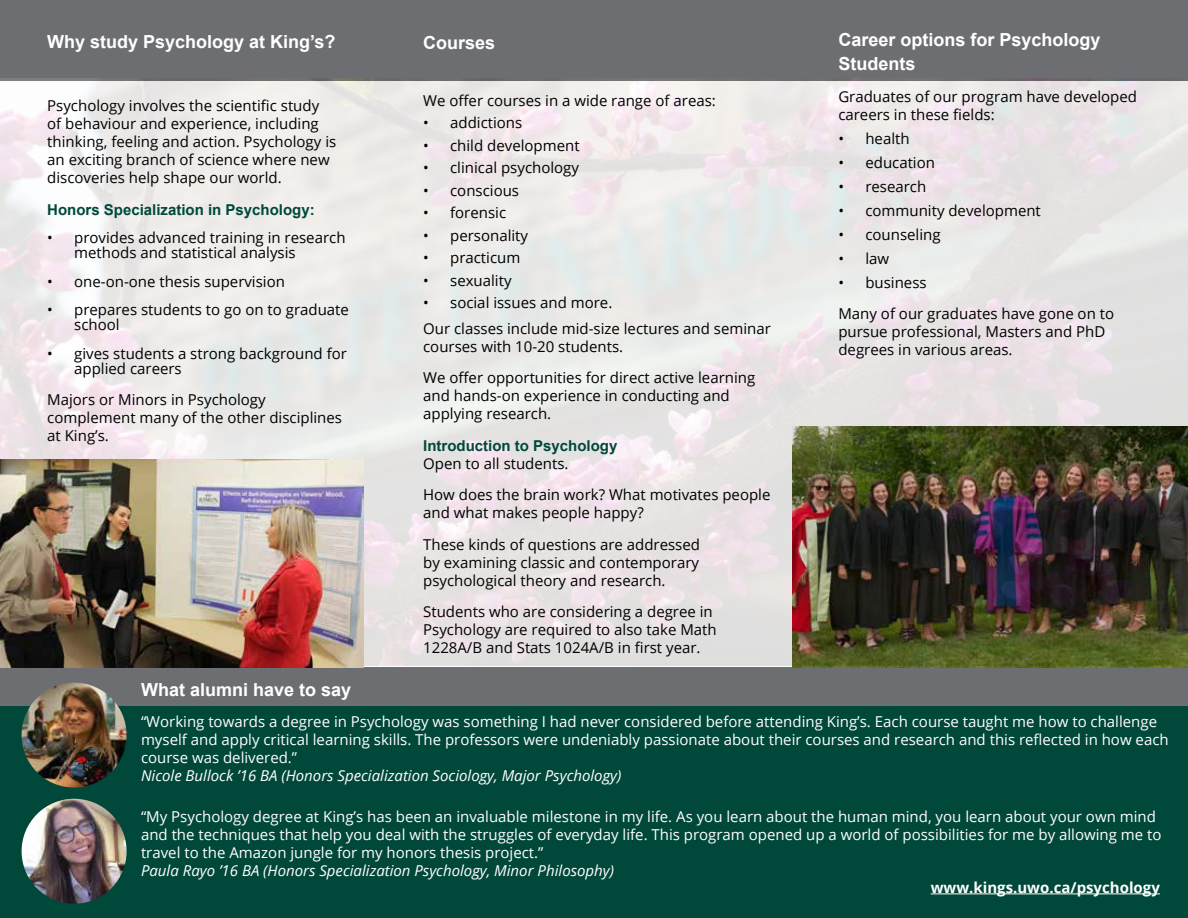
<style>
.page{position:relative;width:1188px;height:918px;background:#fff}
.page>*{position:absolute;margin:0;border:0;box-sizing:border-box;transform-origin:0 0}
.t1{font:700 18px/24px "Arial";color:#fff}
.t2{font:15px/18px "Open Sans";color:#000}
.t3{font:15px/18px "Open Sans";color:#fff}
.t4{font:italic 15px "Open Sans";color:#fff}
.t5{font:700 15px "Arial";color:#00483a}
.t6{font:700 15px "Open Sans";color:#fff}
</style>
<div class="page">
<div style="left:0;top:667px;width:1188px;height:251px;background:#00483a"></div>
<div style="left:0;top:0;width:1188px;height:81px;background:#6d6e71"></div>
<div style="left:0;top:667px;width:1188px;height:39px;background:#6d6e71"></div>
<img style="left:0;top:79px;width:1188px;height:586px">
<img style="left:22px;top:799px;width:105px;height:105px;border-radius:52px">
<img style="left:22px;top:683px;width:105px;height:105px;border-radius:52px">
<img style="left:0;top:459px;width:363px;height:208px">
<hr style="left:931px;top:894px;width:229px;height:1px;background:#fff">
<p class="t1" style="left:47px;top:30px;width:290px">Why study Psychology at King’s?</p>
<p class="t2" style="left:47px;top:96px;width:291px">Psychology involves the scientific study of behaviour and experience, including thinking, feeling and action. Psychology is an exciting branch of science where new discoveries help shape our world.</p>
<p class="t5" style="left:47px;top:199px;width:269px">Honors Specialization in Psychology:</p>
<p class="t2" style="left:74px;top:230px;width:273px;line-height:15px;text-indent:-27px">• provides advanced training in research methods and statistical analysis</p>
<p class="t2" style="left:47px;top:272px;width:239px">• one-on-one thesis supervision</p>
<p class="t2" style="left:74px;top:302px;width:276px;line-height:15px;text-indent:-27px">• prepares students to go on to graduate school</p>
<p class="t2" style="left:74px;top:345px;width:274px;line-height:15px;text-indent:-27px">• gives students a strong background for applied careers</p>
<p class="t2" style="left:47px;top:390px;width:296px">Majors or Minors in Psychology complement many of the other disciplines at King’s.</p>
<p class="t1" style="left:423px;top:31px;width:74px">Courses</p>
<p class="t2" style="left:423px;top:91px;width:294px">We offer courses in a wide range of areas:</p>
<p class="t2" style="left:423px;top:113px;width:101px">• addictions</p>
<p class="t2" style="left:423px;top:136px;width:158px">• child development</p>
<p class="t2" style="left:423px;top:158px;width:157px">• clinical psychology</p>
<p class="t2" style="left:423px;top:181px;width:97px">• conscious</p>
<p class="t2" style="left:423px;top:203px;width:84px">• forensic</p>
<p class="t2" style="left:423px;top:226px;width:106px">• personality</p>
<p class="t2" style="left:423px;top:248px;width:99px">• practicum</p>
<p class="t2" style="left:423px;top:271px;width:90px">• sexuality</p>
<p class="t2" style="left:423px;top:290px;width:349px;line-height:25.5px">• social issues and more.<br>Our classes include mid-size lectures and seminar</p>
<p class="t2" style="left:423px;top:330px;width:334px;line-height:31.5px">courses with 10-20 students.<br>We offer opportunities for direct active learning</p>
<p class="t2" style="left:423px;top:386px;width:308px">and hands-on experience in conducting and applying research.</p>
<p class="t5" style="left:423px;top:435px;width:196px">Introduction to Psychology</p>
<p class="t2" style="left:423px;top:447px;width:349px;line-height:31.5px">Open to all students.<br>How does the brain work? What motivates people</p>
<p class="t2" style="left:423px;top:497px;width:278px;line-height:31.5px">and what makes people happy?<br>These kinds of questions are addressed</p>
<p class="t2" style="left:423px;top:553px;width:277px">by examining classic and contemporary psychological theory and research.</p>
<p class="t2" style="left:423px;top:602px;width:295px">Students who are considering a degree in<br>Psychology are required to also take Math<br>1228A/B and Stats 1024A/B in first year.</p>
<p class="t1" style="left:838px;top:28px;width:264px">Career options for Psychology<br>Students</p>
<p class="t2" style="left:838px;top:87px;width:300px">Graduates of our program have developed careers in these fields:</p>
<p class="t2" style="left:838px;top:129px;width:73px">• health</p>
<p class="t2" style="left:838px;top:153px;width:98px">• education</p>
<p class="t2" style="left:838px;top:177px;width:89px">• research</p>
<p class="t2" style="left:838px;top:201px;width:204px">• community development</p>
<p class="t2" style="left:838px;top:225px;width:104px">• counseling</p>
<p class="t2" style="left:838px;top:249px;width:52px">• law</p>
<p class="t2" style="left:838px;top:266px;width:277px;line-height:31.5px">• business<br>Many of our graduates have gone on to</p>
<p class="t2" style="left:838px;top:322px;width:268px">pursue professional, Masters and PhD degrees in various areas.</p>
<p class="t1" style="left:141px;top:678px;width:212px">What alumni have to say</p>
<p class="t3" style="left:141px;top:713px;width:1029px">“Working towards a degree in Psychology was something I had never considered before attending King’s. Each course taught me how to challenge myself and apply critical learning skills. The professors were undeniably passionate about their courses and research and this reflected in how each course was delivered.”</p>
<p class="t4" style="left:141px;top:766px;width:482px">Nicole Bullock ’16 BA (Honors Specialization Sociology, Major Psychology)</p>
<p class="t3" style="left:141px;top:807px;width:1022px">“My Psychology degree at King’s has been an invaluable milestone in my life. As you learn about the human mind, you learn about your own mind and the techniques that help you deal with the struggles of everyday life. This program opened up a world of possibilities for me by allowing me to travel to the Amazon jungle for my honors thesis project.”</p>
<p class="t4" style="left:141px;top:860px;width:475px">Paula Rayo ’16 BA (Honors Specialization Psychology, Minor Philosophy)</p>
<p class="t6" style="left:931px;top:877px;width:231px">www.kings.uwo.ca/psychology</p>
</div>
